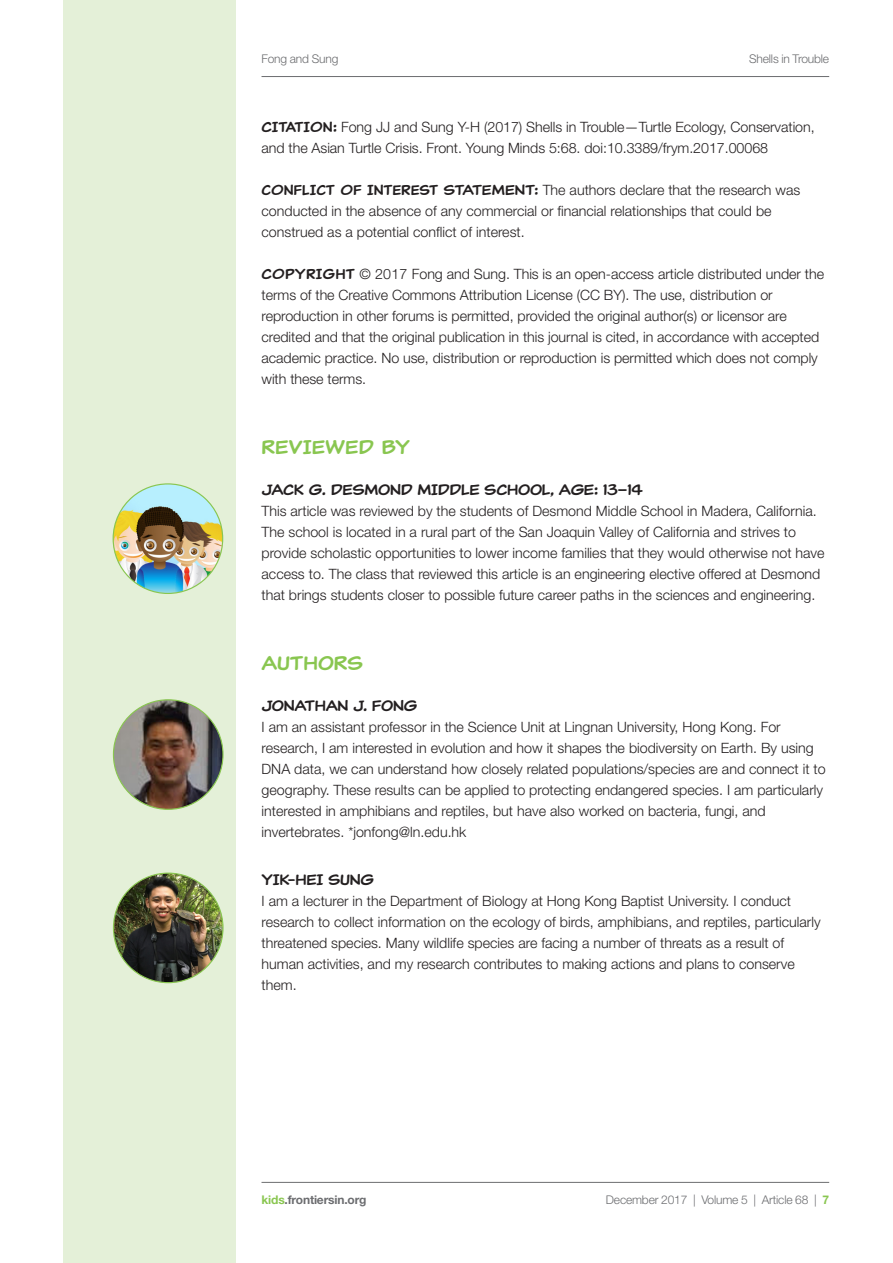
<style>
.page{position:relative;width:893px;height:1263px;background:#fff}
.page>*{position:absolute;margin:0;border:0;box-sizing:border-box;transform-origin:0 0}
.t1{font:19.5px "Classic Comic";color:#89c650}
.t2{font:15px "Classic Comic";letter-spacing:-.02em;color:#231f20}
.t3{font:300 14.25px/21px "Helvetica Neue LT Std";color:#231f20}
.t4{font:300 12px "Helvetica Neue LT Std";letter-spacing:-.015em;color:#6c6d70}
.t5{font:700 12px "Helvetica Neue LT Std";letter-spacing:-.015em;color:#6c6d70}
.s1{font-family:"Classic Comic";font-weight:400}
.s2{color:#89c650}
.s3{font-weight:700;color:#89c650}
</style>
<div class="page">
<div style="left:64px;top:0;width:172px;height:1263px;background:#e4f0d8"></div>
<hr style="left:261px;top:76px;width:568px;height:1px;background:#6c6d70">
<hr style="left:261px;top:1182px;width:568px;height:1px;background:#6c6d70">
<img style="left:112px;top:483px;width:112px;height:111px">
<img style="left:112px;top:699px;width:112px;height:111px">
<img style="left:112px;top:872px;width:112px;height:112px">
<p class="t4" style="left:261px;top:51px;width:78px">Fong and Sung</p>
<p class="t4" style="left:749px;top:51px;width:82px">Shells in Trouble</p>
<p class="t3" style="left:262px;top:116px;width:555px"><span class="s1">CITATION:</span> Fong JJ and Sung Y-H (2017) Shells in Trouble—Turtle Ecology, Conservation, and the Asian Turtle Crisis. Front. Young Minds 5:68. doi:10.3389/frym.2017.00068</p>
<p class="t3" style="left:262px;top:179px;width:540px"><span class="s1">CONFLICT OF INTEREST STATEMENT:</span> The authors declare that the research was conducted in the absence of any commercial or financial relationships that could be construed as a potential conflict of interest.</p>
<p class="t3" style="left:262px;top:263px;width:564px"><span class="s1">COPYRIGHT</span> © 2017 Fong and Sung. This is an open-access article distributed under the terms of the Creative Commons Attribution License (CC BY). The use, distribution or reproduction in other forums is permitted, provided the original author(s) or licensor are credited and that the original publication in this journal is cited, in accordance with accepted academic practice. No use, distribution or reproduction is permitted which does not comply with these terms.</p>
<h1 class="t1" style="left:262px;top:434px;width:150px">REVIEWED BY</h1>
<p class="t2" style="left:262px;top:479px;width:383px">JACK G. DESMOND MIDDLE SCHOOL, AGE: 13–14</p>
<p class="t3" style="left:262px;top:500px;width:564px">This article was reviewed by the students of Desmond Middle School in Madera, California.<br>The school is located in a rural part of the San Joaquin Valley of California and strives to provide scholastic opportunities to lower income families that they would otherwise not have access to. The class that reviewed this article is an engineering elective offered at Desmond that brings students closer to possible future career paths in the sciences and engineering.</p>
<h1 class="t1" style="left:262px;top:650px;width:103px">AUTHORS</h1>
<p class="t2" style="left:262px;top:695px;width:157px">JONATHAN J. FONG</p>
<p class="t3" style="left:262px;top:716px;width:566px">I am an assistant professor in the Science Unit at Lingnan University, Hong Kong. For research, I am interested in evolution and how it shapes the biodiversity on Earth. By using DNA data, we can understand how closely related populations/species are and connect it to geography. These results can be applied to protecting endangered species. I am particularly interested in amphibians and reptiles, but have also worked on bacteria, fungi, and invertebrates. *jonfong@ln.edu.hk</p>
<p class="t2" style="left:262px;top:869px;width:114px">YIK-HEI SUNG</p>
<p class="t3" style="left:262px;top:890px;width:561px">I am a lecturer in the Department of Biology at Hong Kong Baptist University. I conduct research to collect information on the ecology of birds, amphibians, and reptiles, particularly threatened species. Many wildlife species are facing a number of threats as a result of human activities, and my research contributes to making actions and plans to conserve them.</p>
<p class="t5" style="left:261px;top:1192px;width:107px"><span class="s2">kids</span>.frontiersin.org</p>
<p class="t4" style="left:606px;top:1192px;width:225px">December 2017 | Volume 5 | Article 68 | <span class="s3">7</span></p>
</div>
